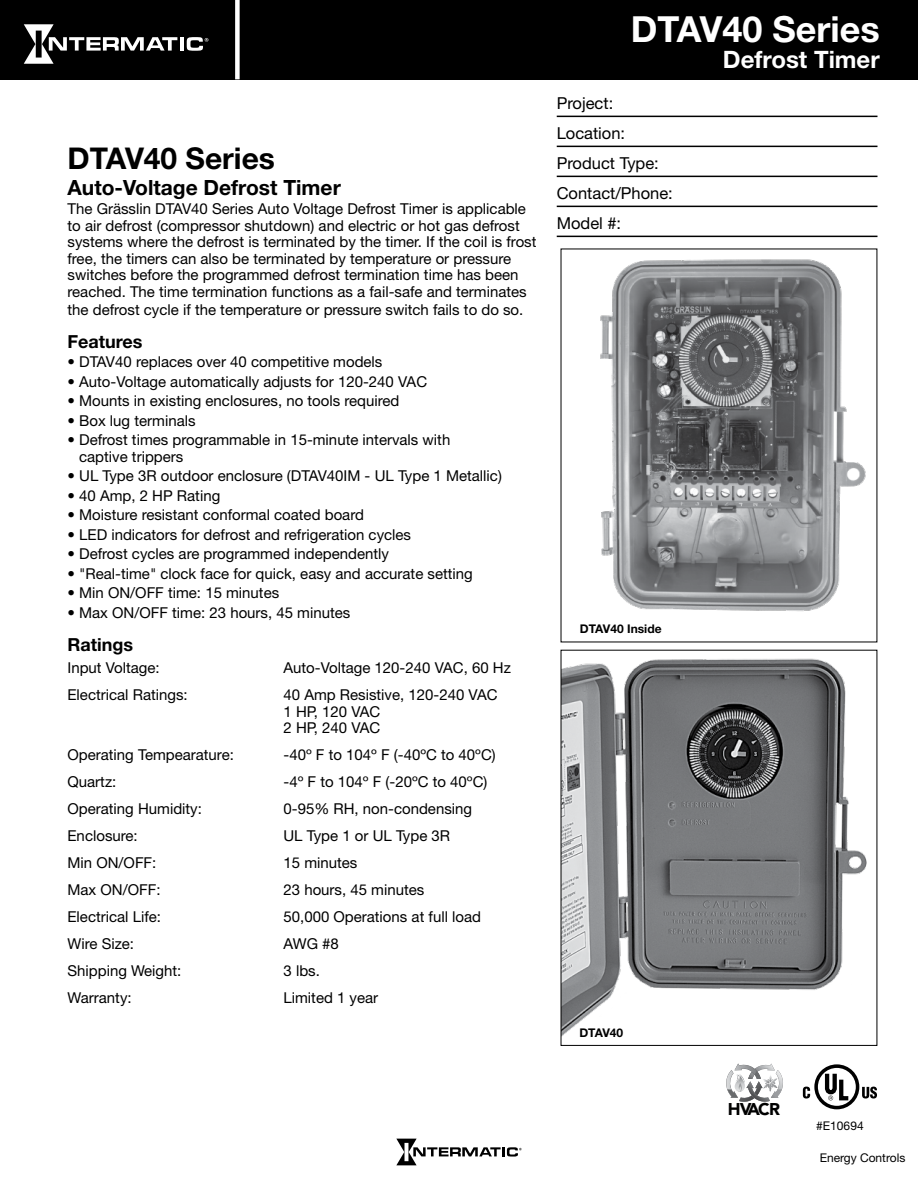
<style>
.page{position:relative;width:918px;height:1188px;background:#fff}
.page>*{position:absolute;margin:0;border:0;box-sizing:border-box;transform-origin:0 0}
.t1{font:700 36px "Helvetica Neue LT Std";color:#fff}
.t2{font:700 30px "Helvetica Neue LT Std";color:#000}
.t3{font:700 24px "Helvetica Neue LT Std";color:#fff}
.t4{font:700 21px "Helvetica Neue LT Std";color:#000}
.t5{font:700 18px "Helvetica Neue LT Std";color:#000}
.t6{font:900 16.95px "Avenir";letter-spacing:-.085em;color:#000}
.t7{font:16.5px/30px "Helvetica Neue LT Std";color:#000}
.t8{font:15px/16.5px "Helvetica Neue LT Std";color:#000}
.t9{font:12px "Helvetica Neue LT Std";color:#000}
.t10{font:700 12px "Helvetica Neue LT Std";color:#000}
</style>
<div class="page">
<svg style="left:396px;top:1139px;width:126px;height:26px"></svg>
<div style="left:0;top:0;width:918px;height:80px;background:#000"></div>
<hr style="left:180px;top:37px;width:4px;height:14px;background:#fff">
<svg style="left:187px;top:37px;width:21px;height:14px"></svg>
<svg style="left:24px;top:24px;width:153px;height:40px"></svg>
<div style="left:235px;top:0;width:5px;height:79px;background:#fff"></div>
<hr style="left:557px;top:116px;width:321px;height:1px;background:#000">
<hr style="left:557px;top:146px;width:321px;height:1px;background:#000">
<hr style="left:557px;top:176px;width:321px;height:1px;background:#000">
<hr style="left:557px;top:206px;width:321px;height:1px;background:#000">
<hr style="left:557px;top:236px;width:321px;height:1px;background:#000">
<img style="left:600px;top:259px;width:266px;height:353px">
<img style="left:563px;top:658px;width:304px;height:378px">
<svg style="left:726px;top:1063px;width:57px;height:39px"></svg>
<div style="left:814px;top:1064px;width:45px;height:45px;border:4px solid #000;border-radius:50%"></div>
<svg style="left:823px;top:1069px;width:30px;height:34px"></svg>
<svg style="left:803px;top:1087px;width:7px;height:12px"></svg>
<svg style="left:862px;top:1087px;width:15px;height:12px"></svg>
<h2 class="t2" style="left:68px;top:140px;width:209px">DTAV40 Series</h2>
<h3 class="t4" style="left:68px;top:174px;width:275px">Auto-Voltage Defrost Timer</h3>
<p class="t8" style="left:68px;top:200px;width:471px">The Grässlin DTAV40 Series Auto Voltage Defrost Timer is applicable to air defrost (compressor shutdown) and electric or hot gas defrost systems where the defrost is terminated by the timer. If the coil is frost free, the timers can also be terminated by temperature or pressure switches before the programmed defrost termination time has been reached. The time termination functions as a fail-safe and terminates</p>
<p class="t8" style="left:68px;top:301px;width:457px">the defrost cycle if the temperature or pressure switch fails to do so.</p>
<p class="t5" style="left:68px;top:330px;width:77px">Features</p>
<p class="t8" style="left:68px;top:353px;width:316px">• DTAV40 replaces over 40 competitive models</p>
<p class="t8" style="left:68px;top:373px;width:361px">• Auto-Voltage automatically adjusts for 120-240 VAC</p>
<p class="t8" style="left:68px;top:392px;width:334px">• Mounts in existing enclosures, no tools required</p>
<p class="t8" style="left:68px;top:412px;width:130px">• Box lug terminals</p>
<p class="t8" style="left:79px;top:431px;width:373px;text-indent:-12px">• Defrost times programmable in 15-minute intervals with captive trippers</p>
<p class="t8" style="left:68px;top:467px;width:436px">• UL Type 3R outdoor enclosure (DTAV40IM - UL Type 1 Metallic)</p>
<p class="t8" style="left:68px;top:487px;width:154px">• 40 Amp, 2 HP Rating</p>
<p class="t8" style="left:68px;top:506px;width:298px">• Moisture resistant conformal coated board</p>
<p class="t8" style="left:68px;top:526px;width:345px">• LED indicators for defrost and refrigeration cycles</p>
<p class="t8" style="left:68px;top:545px;width:323px">• Defrost cycles are programmed independently</p>
<p class="t8" style="left:68px;top:565px;width:407px">• "Real-time" clock face for quick, easy and accurate setting</p>
<p class="t8" style="left:68px;top:584px;width:213px">• Min ON/OFF time: 15 minutes</p>
<p class="t8" style="left:68px;top:604px;width:284px">• Max ON/OFF time: 23 hours, 45 minutes</p>
<p class="t5" style="left:68px;top:633px;width:67px">Ratings</p>
<p class="t8" style="left:68px;top:659px;width:94px">Input Voltage:</p>
<p class="t8" style="left:284px;top:659px;width:229px">Auto-Voltage 120-240 VAC, 60 Hz</p>
<p class="t8" style="left:68px;top:686px;width:122px">Electrical Ratings:</p>
<p class="t8" style="left:284px;top:686px;width:216px">40 Amp Resistive, 120-240 VAC<br>1 HP, 120 VAC<br>2 HP, 240 VAC</p>
<p class="t8" style="left:68px;top:746px;width:168px">Operating Tempearature:</p>
<p class="t8" style="left:284px;top:746px;width:214px">-40º F to 104º F (-40ºC to 40ºC)</p>
<p class="t8" style="left:68px;top:773px;width:50px">Quartz:</p>
<p class="t8" style="left:284px;top:773px;width:205px">-4º F to 104º F (-20ºC to 40ºC)</p>
<p class="t8" style="left:68px;top:800px;width:136px">Operating Humidity:</p>
<p class="t8" style="left:284px;top:800px;width:190px">0-95% RH, non-condensing</p>
<p class="t8" style="left:68px;top:827px;width:72px">Enclosure:</p>
<p class="t8" style="left:284px;top:827px;width:168px">UL Type 1 or UL Type 3R</p>
<p class="t8" style="left:68px;top:854px;width:90px">Min ON/OFF:</p>
<p class="t8" style="left:284px;top:854px;width:75px">15 minutes</p>
<p class="t8" style="left:68px;top:881px;width:95px">Max ON/OFF:</p>
<p class="t8" style="left:284px;top:881px;width:142px">23 hours, 45 minutes</p>
<p class="t8" style="left:68px;top:908px;width:95px">Electrical Life:</p>
<p class="t8" style="left:284px;top:908px;width:199px">50,000 Operations at full load</p>
<p class="t8" style="left:68px;top:935px;width:68px">Wire Size:</p>
<p class="t8" style="left:284px;top:935px;width:57px">AWG #8</p>
<p class="t8" style="left:68px;top:962px;width:115px">Shipping Weight:</p>
<p class="t8" style="left:284px;top:962px;width:38px">3 lbs.</p>
<p class="t8" style="left:68px;top:989px;width:66px">Warranty:</p>
<p class="t8" style="left:284px;top:989px;width:96px">Limited 1 year</p>
<h1 class="t1" style="left:631px;top:7px;width:251px">DTAV40 Series</h1>
<h3 class="t3" style="left:723px;top:45px;width:158px">Defrost Timer</h3>
<p class="t7" style="left:557px;top:88px;width:118px">Project:<br>Location:<br>Product Type:<br>Contact/Phone:<br>Model #:</p>
<p class="t10" style="left:580px;top:621px;width:83px">DTAV40 Inside</p>
<p class="t10" style="left:579px;top:1026px;width:45px">DTAV40</p>
<p class="t6" style="left:728px;top:1098px;width:54px">HVACR</p>
<p class="t9" style="left:816px;top:1118px;width:49px">#E10694</p>
<p class="t9" style="left:820px;top:1151px;width:87px">Energy Controls</p>
</div>
